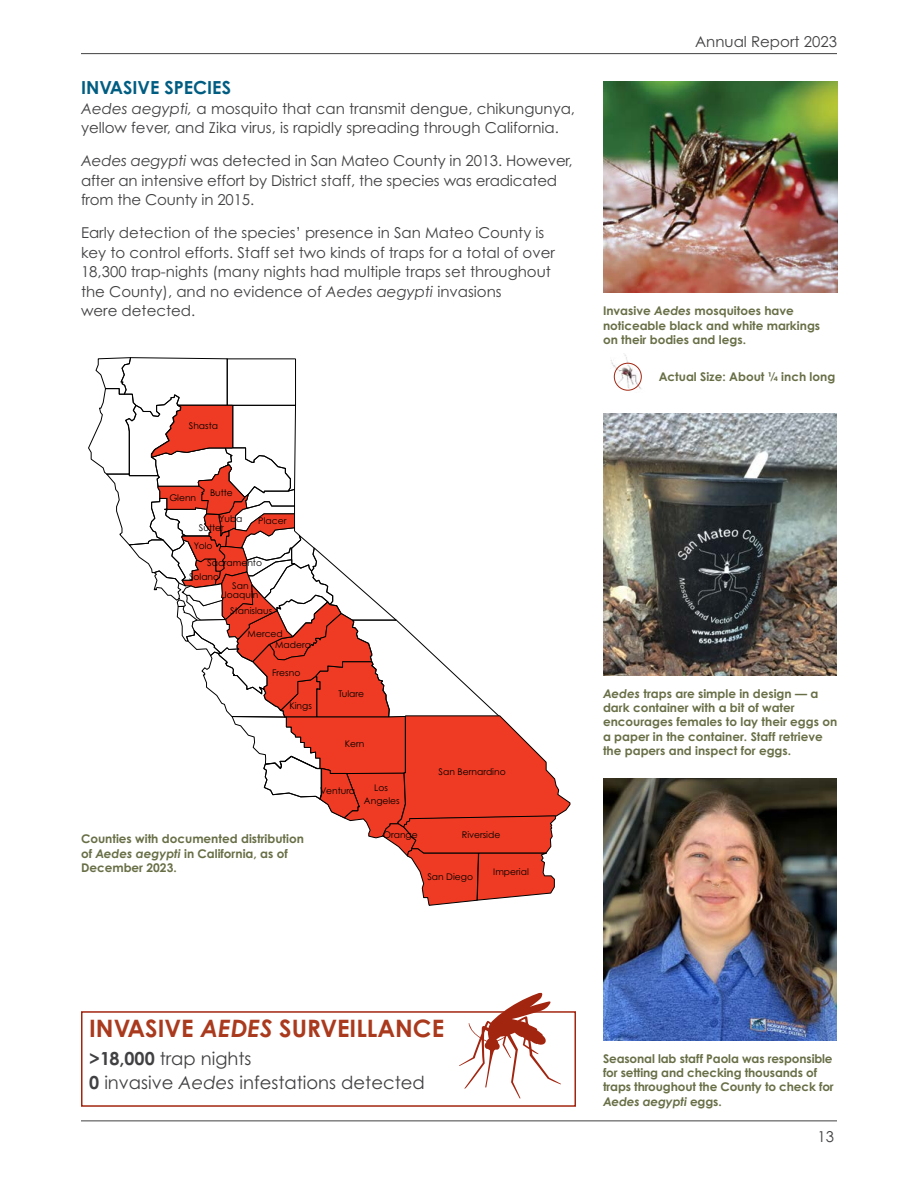
<style>
.page{position:relative;width:918px;height:1188px;background:#fff}
.page>*{position:absolute;margin:0;border:0;box-sizing:border-box;transform-origin:0 0}
.t1{font:700 24px "Century Gothic Pro";color:#aa3a1d}
.t2{font:18px "Century Gothic Pro";color:#414042}
.Topic_Header_C{font:700 18px "Century Gothic Pro";color:#005d82}
.t3{font:15px/19.5px "Century Gothic Pro";color:#414042}
.t4{font:700 12px/14.4px "Century Gothic Pro";color:#686f46}
.t5{font:9.15px/13.2px "Century Gothic Pro";color:#000;text-align:center}
.s1{font-style:italic}
.s2{font-weight:700}
</style>
<div class="page">
<hr style="left:81px;top:53px;width:756px;height:1px;background:#414042">
<hr style="left:81px;top:1120px;width:756px;height:1px;background:#414042">
<img style="left:610px;top:354px;width:32px;height:37px">
<svg style="left:88px;top:357px;width:482px;height:549px"></svg>
<div style="left:81px;top:1011px;width:495px;height:96px;border:2px solid #a22510"></div>
<svg style="left:458px;top:992px;width:104px;height:107px"></svg>
<img style="left:603px;top:413px;width:234px;height:263px">
<img style="left:603px;top:778px;width:234px;height:263px">
<div style="left:614px;top:363px;width:28px;height:28px;border:1px solid #a22510;border-radius:50%"></div>
<img style="left:603px;top:81px;width:235px;height:212px">
<p class="Topic_Header_C" style="left:81px;top:76px;width:152px">INVASIVE SPECIES</p>
<p class="t3" style="left:81px;top:98px;width:496px"><span class="s1">Aedes aegypti,</span> a mosquito that can transmit dengue, chikungunya, yellow fever, and Zika virus, is rapidly spreading through California.</p>
<p class="t3" style="left:81px;top:151px;width:493px"><span class="s1">Aedes aegypti</span> was detected in San Mateo County in 2013. However, after an intensive effort by District staff, the species was eradicated from the County in 2015.</p>
<p class="t3" style="left:81px;top:223px;width:476px">Early detection of the species’ presence in San Mateo County is key to control efforts. Staff set two kinds of traps for a total of over 18,300 trap-nights (many nights had multiple traps set throughout the County), and no evidence of <span class="s1">Aedes aegypti</span> invasions<br>were detected.</p>
<p class="t5" style="left:189px;top:419px;width:31px">Shasta</p>
<p class="t5" style="left:169px;top:491px;width:28px">Glenn</p>
<p class="t5" style="left:210px;top:486px;width:24px">Butte</p>
<p class="t5" style="left:219px;top:512px;width:25px">Yuba</p>
<p class="t5" style="left:199px;top:521px;width:27px">Sutter</p>
<p class="t5" style="left:194px;top:539px;width:20px">Yolo</p>
<p class="t5" style="left:258px;top:514px;width:30px">Placer</p>
<p class="t5" style="left:207px;top:556px;width:56px">Sacramento</p>
<p class="t5" style="left:189px;top:570px;width:32px">Solano</p>
<p class="t5" style="left:223px;top:582px;width:38px;line-height:8.4px">San<br>Joaquin</p>
<p class="t5" style="left:230px;top:604px;width:44px">Stanislaus</p>
<p class="t5" style="left:248px;top:627px;width:37px">Merced</p>
<p class="t5" style="left:275px;top:638px;width:37px">Madera</p>
<p class="t5" style="left:272px;top:666px;width:30px">Fresno</p>
<p class="t5" style="left:289px;top:699px;width:24px">Kings</p>
<p class="t5" style="left:338px;top:687px;width:27px">Tulare</p>
<p class="t4" style="left:81px;top:832px;width:224px">Counties with documented distribution of <span class="s1">Aedes aegypti</span> in California, as of<br>December 2023.</p>
<p class="t5" style="left:345px;top:737px;width:21px">Kern</p>
<p class="t5" style="left:320px;top:784px;width:36px">Ventura</p>
<p class="t5" style="left:364px;top:781px;width:37px">Los<br>Angeles</p>
<p class="t5" style="left:439px;top:765px;width:69px">San Bernardino</p>
<p class="t5" style="left:383px;top:828px;width:36px">Orange</p>
<p class="t5" style="left:462px;top:828px;width:40px">Riverside</p>
<p class="t5" style="left:427px;top:870px;width:47px">San Diego</p>
<p class="t5" style="left:493px;top:865px;width:37px">Imperial</p>
<p class="t3" style="left:695px;top:31px;width:143px">Annual Report 2023</p>
<p class="t4" style="left:603px;top:304px;width:219px">Invasive <span class="s1">Aedes</span> mosquitoes have noticeable black and white markings on their bodies and legs.</p>
<p class="t4" style="left:659px;top:370px;width:178px">Actual Size: About ¼ inch long</p>
<p class="t4" style="left:603px;top:686px;width:236px"><span class="s1">Aedes</span> traps are simple in design — a dark container with a bit of water encourages females to lay their eggs on a paper in the container. Staff retrieve the papers and inspect for eggs.</p>
<p class="t1" style="left:89px;top:1013px;width:356px">INVASIVE <span class="s1">AEDES</span> SURVEILLANCE</p>
<p class="t2" style="left:89px;top:1047px;width:164px"><span class="s2">&gt;18,000</span> trap nights</p>
<p class="t2" style="left:89px;top:1071px;width:337px"><span class="s2">0</span> invasive <span class="s1">Aedes</span> infestations detected</p>
<p class="t4" style="left:603px;top:1051px;width:232px">Seasonal lab staff Paola was responsible for setting and checking thousands of traps throughout the County to check for <span class="s1">Aedes aegypti</span> eggs.</p>
<p class="t3" style="left:817px;top:1126px;width:18px">13</p>
</div>
